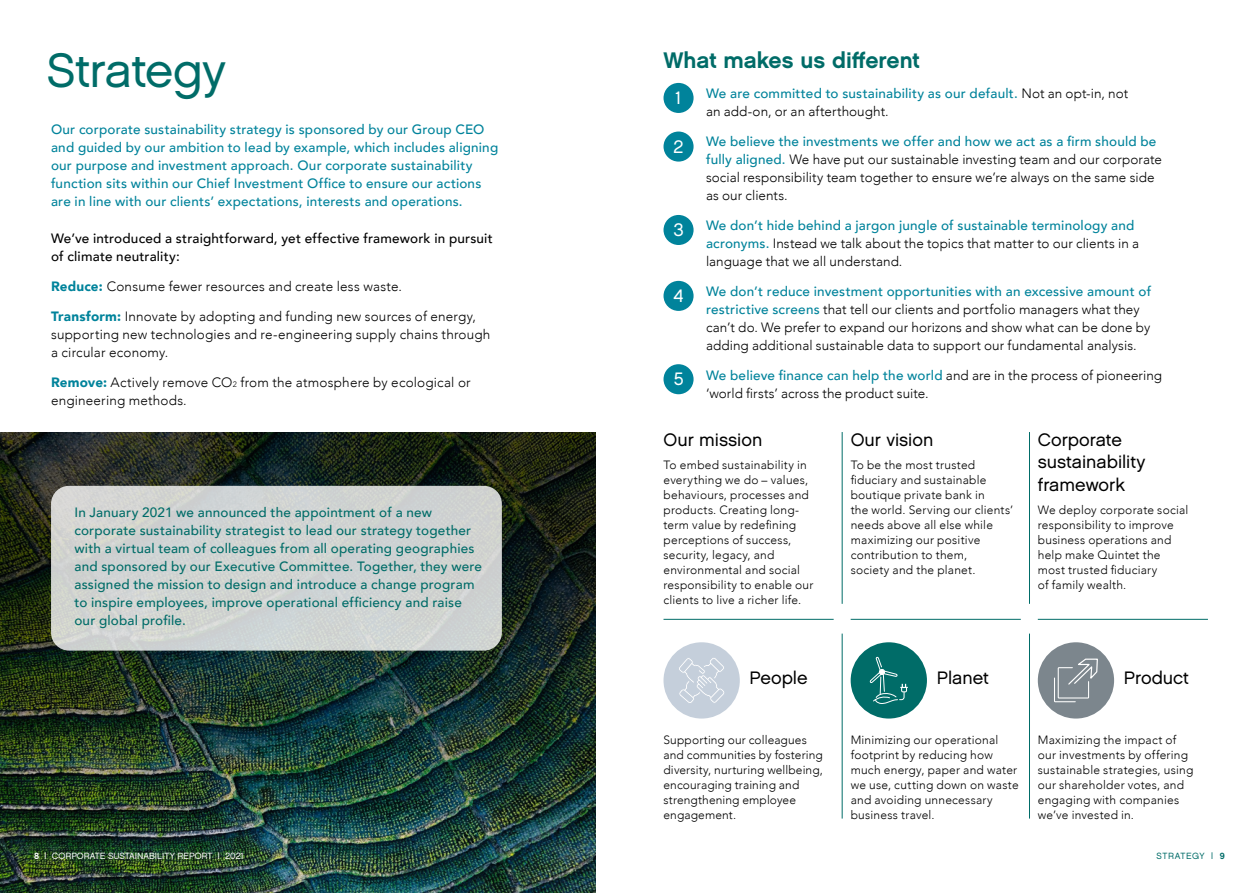
<style>
.page{position:relative;width:1259px;height:893px;background:#fff}
.page>*{position:absolute;margin:0;border:0;box-sizing:border-box;transform-origin:0 0}
.t1{font:48px "Chalet London Nineteen Sixty";letter-spacing:-.015em;color:#006c68}
.t2{font:22.5px "Chalet New York Nineteen Sixty";letter-spacing:-.005em;color:#006c68}
.t3{font:18px/22.5px "Chalet London Nineteen Sixty";color:#000}
.t4{font:18px "Chalet London Nineteen Sixty";color:#fff}
.t5{font:300 13.5px/18px "Avenir";letter-spacing:.005em;color:#000}
.t6{font:500 13.5px/18px "Avenir";letter-spacing:.015em;color:#00839b}
.t7{font:500 13.5px/18px "Avenir";letter-spacing:.015em;color:#006c68}
.t8{font:500 13.5px/18px "Avenir";letter-spacing:.015em;color:#000}
.t9{font:300 12px/15px "Avenir";letter-spacing:.02em;color:#000}
.t10{font:9px "Chalet London Nineteen Sixty";color:#fff}
.t11{font:9px "Chalet London Nineteen Sixty";letter-spacing:.065em;color:#006c68}
.s1{font-weight:900;color:#00839b}
.s2{font-size:7.8px}
.s3{font-family:"Chalet New York Nineteen Sixty"}
.s4{font-weight:300;color:#000}
.s5{font-weight:500;color:#00839b}
</style>
<div class="page">
<img style="left:0;top:432px;width:595px;height:457px">
<div style="left:51px;top:486px;width:451px;height:165px;background:#cfd3d2;border-radius:18px"></div>
<div style="left:663px;top:83px;width:30px;height:30px;background:#00839b;border-radius:50%"></div>
<div style="left:663px;top:132px;width:30px;height:30px;background:#00839b;border-radius:50%"></div>
<div style="left:663px;top:215px;width:30px;height:30px;background:#00839b;border-radius:50%"></div>
<div style="left:663px;top:281px;width:30px;height:30px;background:#00839b;border-radius:50%"></div>
<div style="left:663px;top:364px;width:30px;height:30px;background:#00839b;border-radius:50%"></div>
<div style="left:663px;top:642px;width:77px;height:76px;background:#c5cfdb;border-radius:50%"></div>
<svg style="left:679px;top:658px;width:46px;height:45px"></svg>
<div style="left:850px;top:642px;width:77px;height:76px;background:#006c68;border-radius:50%"></div>
<svg style="left:870px;top:657px;width:37px;height:47px"></svg>
<div style="left:1037px;top:642px;width:77px;height:76px;background:#7c868d;border-radius:50%"></div>
<svg style="left:1054px;top:659px;width:44px;height:43px"></svg>
<hr style="left:842px;top:432px;width:1px;height:172px;background:#006c68">
<hr style="left:663px;top:619px;width:170px;height:1px;background:#006c68">
<hr style="left:850px;top:619px;width:170px;height:1px;background:#006c68">
<hr style="left:1037px;top:619px;width:171px;height:1px;background:#006c68">
<hr style="left:842px;top:634px;width:1px;height:185px;background:#006c68">
<hr style="left:1029px;top:432px;width:1px;height:172px;background:#006c68">
<hr style="left:1029px;top:634px;width:1px;height:185px;background:#006c68">
<h1 class="t1" style="left:47px;top:41px;width:181px">Strategy</h1>
<p class="t6" style="left:51px;top:119px;width:449px">Our corporate sustainability strategy is sponsored by our Group CEO and guided by our ambition to lead by example, which includes aligning our purpose and investment approach. Our corporate sustainability function sits within our Chief Investment Office to ensure our actions are in line with our clients’ expectations, interests and operations.</p>
<p class="t8" style="left:51px;top:229px;width:443px">We’ve introduced a straightforward, yet effective framework in pursuit of climate neutrality:</p>
<p class="t5" style="left:51px;top:277px;width:352px"><span class="s1">Reduce:</span> Consume fewer resources and create less waste.</p>
<p class="t5" style="left:51px;top:307px;width:441px"><span class="s1">Transform:</span> Innovate by adopting and funding new sources of energy, supporting new technologies and re-engineering supply chains through a circular economy.</p>
<p class="t5" style="left:51px;top:373px;width:421px"><span class="s1">Remove:</span> Actively remove CO<span class="s2">2</span> from the atmosphere by ecological or engineering methods.</p>
<p class="t7" style="left:74px;top:503px;width:409px">In January 2021 we announced the appointment of a new corporate sustainability strategist to lead our strategy together with a virtual team of colleagues from all operating geographies and sponsored by our Executive Committee. Together, they were assigned the mission to design and introduce a change program to inspire employees, improve operational efficiency and raise our global profile.</p>
<p class="t10" style="left:34px;top:850px;width:211px"><span class="s3">8</span> | CORPORATE SUSTAINABILITY REPORT | 2021</p>
<h2 class="t2" style="left:663px;top:46px;width:258px">What makes us different</h2>
<p class="t6" style="left:706px;top:83px;width:424px">We are committed to sustainability as our default. <span class="s4">Not an opt-in, not an add-on, or an afterthought.</span></p>
<p class="t5" style="left:706px;top:132px;width:457px"><span class="s5">We believe the investments we offer and how we act as a firm should be fully aligned.</span> We have put our sustainable investing team and our corporate social responsibility team together to ensure we’re always on the same side as our clients.</p>
<p class="t5" style="left:706px;top:216px;width:434px"><span class="s5">We don’t hide behind a jargon jungle of sustainable terminology and acronyms.</span> Instead we talk about the topics that matter to our clients in a language that we all understand.</p>
<p class="t5" style="left:706px;top:282px;width:446px"><span class="s5">We don’t reduce investment opportunities with an excessive amount of restrictive screens</span> that tell our clients and portfolio managers what they can’t do. We prefer to expand our horizons and show what can be done by adding additional sustainable data to support our fundamental analysis.</p>
<p class="t5" style="left:706px;top:366px;width:457px"><span class="s5">We believe finance can help the world</span> and are in the process of pioneering ‘world firsts’ across the product suite.</p>
<h3 class="t4" style="left:675px;top:87px;width:8px">1</h3>
<h3 class="t4" style="left:673px;top:135px;width:12px">2</h3>
<h3 class="t4" style="left:673px;top:219px;width:12px">3</h3>
<h3 class="t4" style="left:673px;top:285px;width:11px">4</h3>
<h3 class="t4" style="left:673px;top:368px;width:11px">5</h3>
<h3 class="t3" style="left:663px;top:428px;width:100px">Our mission</h3>
<p class="t9" style="left:663px;top:457px;width:151px">To embed sustainability in everything we do – values, behaviours, processes and products. Creating long&shy;term value by redefining perceptions of success, security, legacy, and environmental and social responsibility to enable our clients to live a richer life.</p>
<h3 class="t3" style="left:850px;top:428px;width:84px">Our vision</h3>
<p class="t9" style="left:850px;top:457px;width:164px">To be the most trusted fiduciary and sustainable boutique private bank in<br>the world. Serving our clients’ needs above all else while maximizing our positive contribution to them,<br>society and the planet.</p>
<h3 class="t3" style="left:1037px;top:428px;width:109px">Corporate sustainability framework</h3>
<p class="t9" style="left:1037px;top:502px;width:152px">We deploy corporate social responsibility to improve business operations and help make Quintet the most trusted fiduciary<br>of family wealth.</p>
<h3 class="t3" style="left:749px;top:666px;width:60px">People</h3>
<h3 class="t3" style="left:936px;top:666px;width:54px">Planet</h3>
<h3 class="t3" style="left:1124px;top:666px;width:66px">Product</h3>
<p class="t9" style="left:663px;top:732px;width:161px">Supporting our colleagues and communities by fostering diversity, nurturing wellbeing, encouraging training and strengthening employee engagement.</p>
<p class="t9" style="left:850px;top:732px;width:170px">Minimizing our operational footprint by reducing how much energy, paper and water we use, cutting down on waste and avoiding unnecessary business travel.</p>
<p class="t9" style="left:1037px;top:732px;width:157px">Maximizing the impact of our investments by offering sustainable strategies, using our shareholder votes, and engaging with companies we’ve invested in.</p>
<p class="t11" style="left:1156px;top:850px;width:70px">STRATEGY | <span class="s3">9</span></p>
</div>
